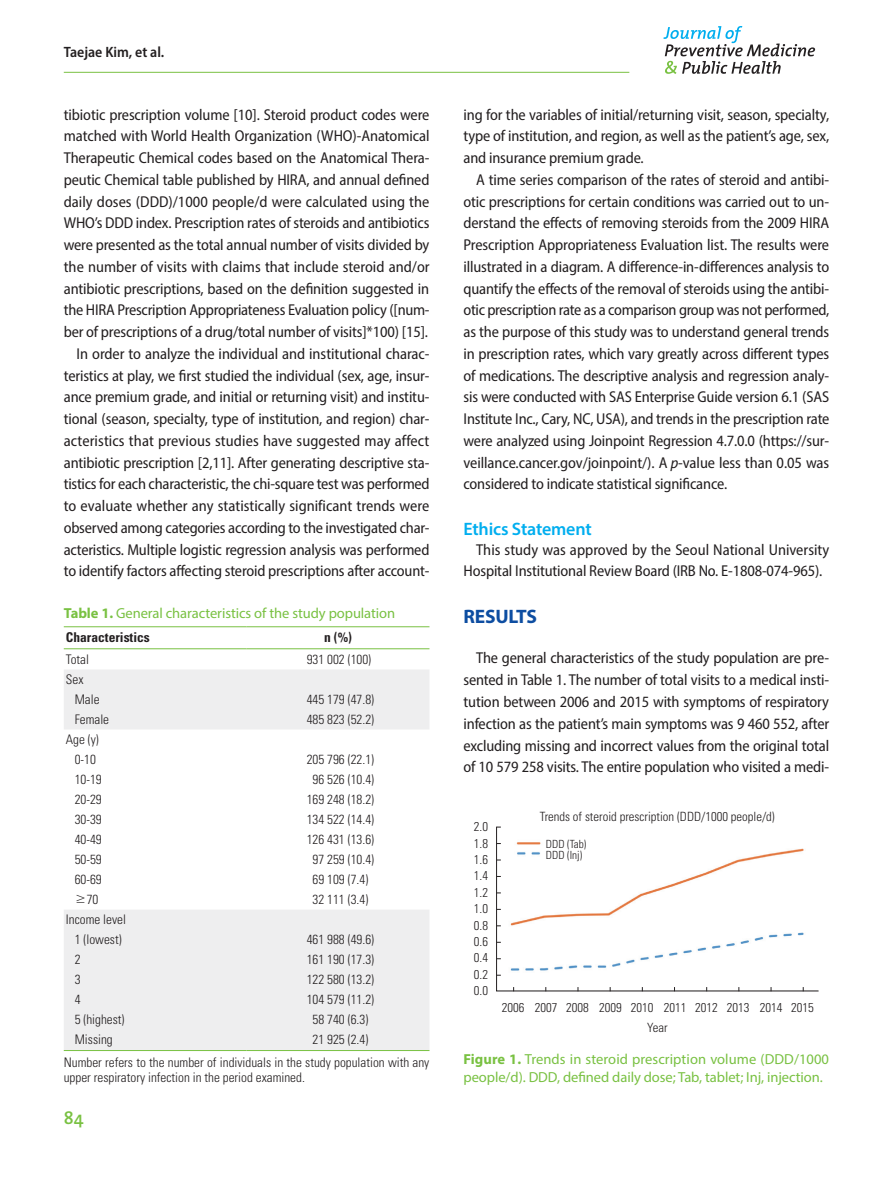
<style>
.page{position:relative;width:893px;height:1191px;background:#fff}
.page>*{position:absolute;margin:0;border:0;box-sizing:border-box;transform-origin:0 0}
.jpmph_대제목{font:700 19.5px "Myriad Pro";letter-spacing:-.01em;color:#0d4da1}
.jpmph_중제목{font:600 18px "Myriad Pro";letter-spacing:-.01em;color:#00aeef}
.t1{font:600 18px "The Mix";color:#79c142}
.jpmph_본문{font:semi-condensed 15.75px/21.8px "Myriad Pro";letter-spacing:-.01em;color:#231f20;text-align:justify}
.jpmph_하시라-이름{font:600 semi-condensed 15px "Myriad Pro";color:#231f20}
.jpmph_표그림캡션{font:14.55px/18.8px "Myriad Pro";letter-spacing:-.005em;color:#79c142}
.jpmph_표머리{font:700 condensed 13.5px "Univers LT Std";color:#231f20}
.jpmph_표본문{font:300 condensed 13.2px/15px "Univers LT Std";color:#231f20}
.그림지문{font:300 condensed 12.75px "Univers LT Std";color:#231f20}
.그림지문-2{font:300 condensed 11.25px "Univers LT Std";color:#231f20}
.s1{font-style:italic}
.s2{font-weight:700}
.s3{font-family:"Dotum";font-weight:400;font-stretch:normal}
</style>
<div class="page">
<hr style="left:64px;top:72px;width:565px;height:1px;background:#79c142">
<svg style="left:663px;top:26px;width:152px;height:48px"></svg>
<svg style="left:64px;top:627px;width:365px;height:1px"></svg>
<svg style="left:64px;top:670px;width:365px;height:380px;fill:#eeeeef"></svg>
<hr style="left:64px;top:626px;width:183px;height:1px;background:#79c142">
<hr style="left:247px;top:626px;width:182px;height:1px;background:#79c142">
<hr style="left:64px;top:648px;width:183px;height:1px;background:#79c142">
<hr style="left:247px;top:648px;width:182px;height:1px;background:#79c142">
<hr style="left:64px;top:1050px;width:183px;height:1px;background:#79c142">
<hr style="left:247px;top:1050px;width:182px;height:1px;background:#79c142">
<svg style="left:496px;top:826px;width:323px;height:165px"></svg>
<p class="jpmph_하시라-이름" style="left:64px;top:42px;width:102px">Taejae Kim, et al.</p>
<p class="jpmph_본문" style="left:463px;top:103px;width:367px">ing for the variables of initial/returning visit, season, specialty, type of institution, and region, as well as the patient’s age, sex, and insurance premium grade.</p>
<p class="jpmph_본문" style="left:463px;top:168px;width:367px;text-indent:13px">A time series comparison of the rates of steroid and antibi&shy;otic prescriptions for certain conditions was carried out to un&shy;derstand the effects of removing steroids from the 2009 HIRA Prescription Appropriateness Evaluation list. The results were illustrated in a diagram. A difference-in-differences analysis to quantify the effects of the removal of steroids using the antibi&shy;otic prescription rate as a comparison group was not performed, as the purpose of this study was to understand general trends in prescription rates, which vary greatly across different types of medications. The descriptive analysis and regression analy&shy;sis were conducted with SAS Enterprise Guide version 6.1 (SAS Institute Inc., Cary, NC, USA), and trends in the prescription rate were analyzed using Joinpoint Regression 4.7.0.0 (https://sur&shy;veillance.cancer.gov/joinpoint/). A <span class="s1">p</span>-value less than 0.05 was considered to indicate statistical significance.</p>
<p class="jpmph_중제목" style="left:463px;top:517px;width:130px">Ethics Statement</p>
<p class="jpmph_본문" style="left:463px;top:538px;width:367px;text-indent:13px">This study was approved by the Seoul National University<br>Hospital Institutional Review Board (IRB No. E-1808-074-965).</p>
<p class="jpmph_대제목" style="left:463px;top:604px;width:75px">RESULTS</p>
<p class="jpmph_본문" style="left:463px;top:647px;width:367px;text-indent:13px">The general characteristics of the study population are pre&shy;sented in Table 1. The number of total visits to a medical insti&shy;tution between 2006 and 2015 with symptoms of respiratory infection as the patient’s main symptoms was 9 460 552, after excluding missing and incorrect values from the original total of 10 579 258 visits. The entire population who visited a medi-</p>
<p class="jpmph_본문" style="left:64px;top:103px;width:367px">tibiotic prescription volume [10]. Steroid product codes were matched with World Health Organization (WHO)-Anatomical Therapeutic Chemical codes based on the Anatomical Thera&shy;peutic Chemical table published by HIRA, and annual defined daily doses (DDD)/1000 people/d were calculated using the WHO’s DDD index. Prescription rates of steroids and antibiotics were presented as the total annual number of visits divided by the number of visits with claims that include steroid and/or antibiotic prescriptions, based on the definition suggested in the HIRA Prescription Appropriateness Evaluation policy ([num&shy;ber of prescriptions of a drug/total number of visits]*100) [15].</p>
<p class="jpmph_본문" style="left:64px;top:342px;width:367px;text-indent:13px">In order to analyze the individual and institutional charac&shy;teristics at play, we first studied the individual (sex, age, insur&shy;ance premium grade, and initial or returning visit) and institu&shy;tional (season, specialty, type of institution, and region) char&shy;acteristics that previous studies have suggested may affect antibiotic prescription [2,11]. After generating descriptive sta&shy;tistics for each characteristic, the chi-square test was performed to evaluate whether any statistically significant trends were observed among categories according to the investigated char&shy;acteristics. Multiple logistic regression analysis was performed to identify factors affecting steroid prescriptions after account-</p>
<p class="jpmph_표그림캡션" style="left:64px;top:603px;width:333px"><span class="s2">Table 1.</span> General characteristics of the study population</p>
<p class="jpmph_표머리" style="left:66px;top:629px;width:85px">Characteristics</p>
<p class="jpmph_표머리" style="left:324px;top:629px;width:29px">n (%)</p>
<p class="jpmph_표본문" style="left:66px;top:651px;width:25px">Total</p>
<p class="jpmph_표본문" style="left:307px;top:651px;width:66px">931 002 (100)</p>
<p class="jpmph_표본문" style="left:66px;top:671px;width:19px">Sex</p>
<p class="jpmph_표본문" style="left:75px;top:691px;width:26px">Male</p>
<p class="jpmph_표본문" style="left:307px;top:691px;width:69px">445 179 (47.8)</p>
<p class="jpmph_표본문" style="left:75px;top:711px;width:36px">Female</p>
<p class="jpmph_표본문" style="left:307px;top:711px;width:69px">485 823 (52.2)</p>
<p class="jpmph_표본문" style="left:66px;top:731px;width:34px">Age (y)</p>
<p class="jpmph_표본문" style="left:75px;top:751px;width:23px">0-10</p>
<p class="jpmph_표본문" style="left:307px;top:751px;width:69px">205 796 (22.1)</p>
<p class="jpmph_표본문" style="left:75px;top:771px;width:29px">10-19</p>
<p class="jpmph_표본문" style="left:313px;top:771px;width:63px">96 526 (10.4)</p>
<p class="jpmph_표본문" style="left:75px;top:791px;width:29px">20-29</p>
<p class="jpmph_표본문" style="left:307px;top:791px;width:69px">169 248 (18.2)</p>
<p class="jpmph_표본문" style="left:75px;top:811px;width:29px">30-39</p>
<p class="jpmph_표본문" style="left:307px;top:811px;width:69px">134 522 (14.4)</p>
<p class="jpmph_표본문" style="left:75px;top:831px;width:29px">40-49</p>
<p class="jpmph_표본문" style="left:307px;top:831px;width:69px">126 431 (13.6)</p>
<p class="jpmph_표본문" style="left:75px;top:851px;width:29px">50-59</p>
<p class="jpmph_표본문" style="left:313px;top:851px;width:63px">97 259 (10.4)</p>
<p class="jpmph_표본문" style="left:75px;top:871px;width:29px">60-69</p>
<p class="jpmph_표본문" style="left:313px;top:871px;width:57px">69 109 (7.4)</p>
<p class="jpmph_표본문" style="left:75px;top:891px;width:25px"><span class="s3">≥</span>70</p>
<p class="jpmph_표본문" style="left:313px;top:891px;width:57px">32 111 (3.4)</p>
<p class="jpmph_표본문" style="left:66px;top:911px;width:62px">Income level</p>
<p class="jpmph_표본문" style="left:75px;top:931px;width:48px">1 (lowest)</p>
<p class="jpmph_표본문" style="left:307px;top:931px;width:69px">461 988 (49.6)</p>
<p class="jpmph_표본문" style="left:75px;top:952px;width:7px">2</p>
<p class="jpmph_표본문" style="left:307px;top:952px;width:69px">161 190 (17.3)</p>
<p class="jpmph_표본문" style="left:75px;top:972px;width:7px">3</p>
<p class="jpmph_표본문" style="left:307px;top:972px;width:69px">122 580 (13.2)</p>
<p class="jpmph_표본문" style="left:75px;top:992px;width:7px">4</p>
<p class="jpmph_표본문" style="left:307px;top:992px;width:69px">104 579 (11.2)</p>
<p class="jpmph_표본문" style="left:75px;top:1012px;width:51px">5 (highest)</p>
<p class="jpmph_표본문" style="left:313px;top:1012px;width:57px">58 740 (6.3)</p>
<p class="jpmph_표본문" style="left:75px;top:1032px;width:40px">Missing</p>
<p class="jpmph_표본문" style="left:313px;top:1032px;width:57px">21 925 (2.4)</p>
<p class="jpmph_표본문" style="left:64px;top:1055px;width:367px">Number refers to the number of individuals in the study population with any upper respiratory infection in the period examined.</p>
<p class="jpmph_표그림캡션" style="left:463px;top:1049px;width:367px"><span class="s2">Figure 1.</span> Trends in steroid prescription volume (DDD/1000 people/d). DDD, defined daily dose; Tab, tablet; Inj, injection.</p>
<p class="그림지문" style="left:540px;top:809px;width:236px">Trends of steroid prescription (DDD/1000 people/d)</p>
<p class="그림지문" style="left:474px;top:819px;width:16px">2.0</p>
<p class="그림지문" style="left:474px;top:835px;width:16px">1.8</p>
<p class="그림지문" style="left:474px;top:851px;width:16px">1.6</p>
<p class="그림지문" style="left:474px;top:868px;width:16px">1.4</p>
<p class="그림지문" style="left:474px;top:884px;width:16px">1.2</p>
<p class="그림지문" style="left:474px;top:901px;width:16px">1.0</p>
<p class="그림지문" style="left:474px;top:917px;width:16px">0.8</p>
<p class="그림지문" style="left:474px;top:933px;width:16px">0.6</p>
<p class="그림지문" style="left:474px;top:950px;width:16px">0.4</p>
<p class="그림지문" style="left:474px;top:966px;width:16px">0.2</p>
<p class="그림지문" style="left:474px;top:983px;width:16px">0.0</p>
<p class="그림지문-2" style="left:546px;top:837px;width:42px">DDD (Tab)</p>
<p class="그림지문-2" style="left:546px;top:848px;width:38px">DDD (Inj)</p>
<p class="그림지문" style="left:502px;top:999px;width:314px">2006 2007 2008 2009 2010 2011 2012 2013 2014 2015</p>
<p class="그림지문" style="left:647px;top:1020px;width:22px">Year</p>
<p class="t1" style="left:64px;top:1103px;width:21px">84</p>
</div>
